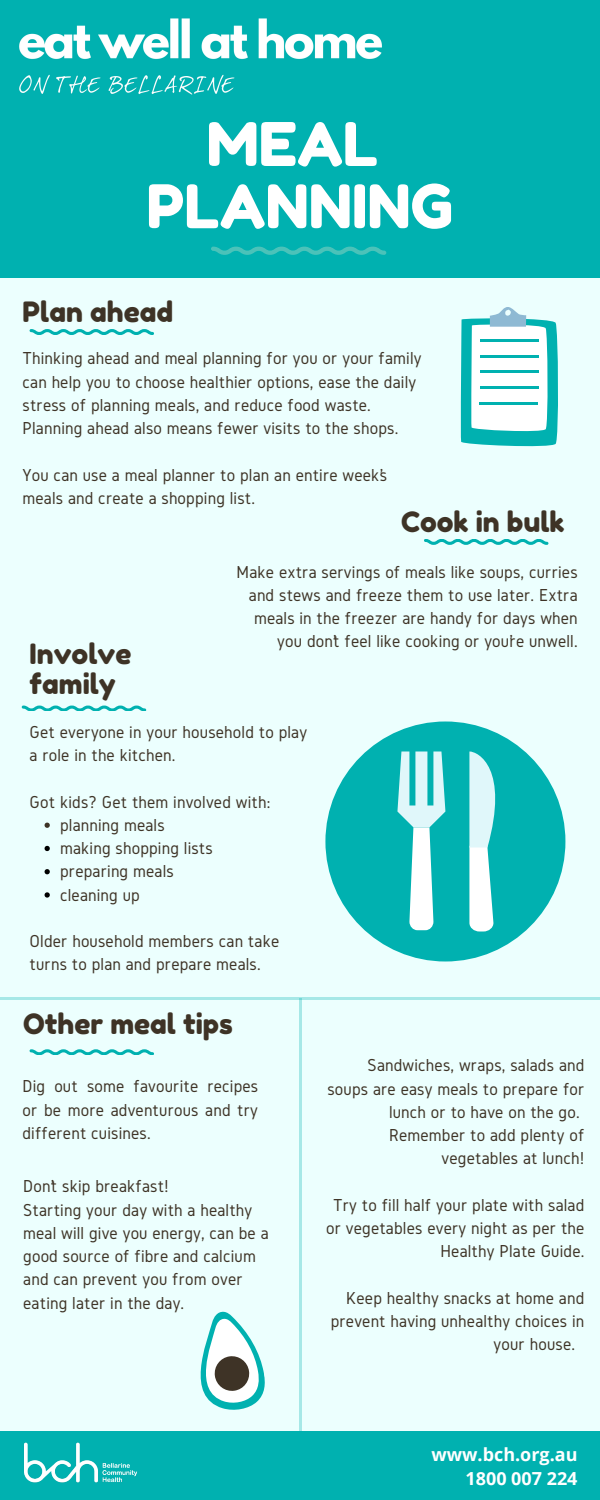
<style>
.page{position:relative;width:600px;height:1500px;background:#ecfffe}
.page>*{position:absolute;margin:0;border:0;box-sizing:border-box;transform-origin:0 0}
.t1{font:60px/62.2px "Fredoka One";color:#fff;text-align:center}
.t2{font:28px/30px "Fredoka One";color:#3e3326}
.t3{font:18px/23.2px "Gidole";letter-spacing:.01em;color:#3e3326}
.t4{font:700 18px/24.8px "Open Sans";color:#fff;text-align:right}
</style>
<div class="page">
<hr style="left:299px;top:998px;width:3px;height:502px;background:#00b1b0">
<div style="left:0;top:0;width:600px;height:278px;background:#00b1b0"></div>
<svg style="left:211px;top:247px;width:175px;height:8px"></svg>
<svg style="left:30px;top:1049px;width:124px;height:6px"></svg>
<div style="left:0;top:1431px;width:600px;height:69px;background:#00b1b0"></div>
<hr style="left:0;top:997px;width:600px;height:3px;background:#00b1b0">
<img style="left:24px;top:1442px;width:113px;height:41px">
<img style="left:19px;top:18px;width:363px;height:77px">
<svg style="left:45px;top:823px;width:5px;height:5px"></svg>
<svg style="left:45px;top:846px;width:5px;height:5px"></svg>
<svg style="left:45px;top:869px;width:5px;height:5px"></svg>
<svg style="left:45px;top:892px;width:5px;height:6px"></svg>
<svg style="left:30px;top:329px;width:124px;height:5px"></svg>
<svg style="left:424px;top:539px;width:124px;height:5px"></svg>
<svg style="left:22px;top:706px;width:124px;height:5px"></svg>
<div style="left:325px;top:722px;width:240px;height:240px;background:#00b1b0;border-radius:50%"></div>
<svg style="left:397px;top:752px;width:99px;height:180px"></svg>
<svg style="left:200px;top:1311px;width:65px;height:99px"></svg>
<svg style="left:460px;top:307px;width:98px;height:140px;background:#9ee0e1"></svg>
<h1 class="t1" style="left:147px;top:113px;width:308px">MEAL<br>PLANNING</h1>
<h2 class="t2" style="left:23px;top:297px;width:152px">Plan ahead</h2>
<p class="t3" style="left:23px;top:346px;width:401px">Thinking ahead and meal planning for you or your family can help you to choose healthier options, ease the daily stress of planning meals, and reduce food waste.<br>Planning ahead also means fewer visits to the shops.</p>
<p class="t3" style="left:23px;top:463px;width:366px">You can use a meal planner to plan an entire week’s meals and create a shopping list.</p>
<h2 class="t2" style="left:30px;top:638px;width:103px">Involve family</h2>
<h2 class="t2" style="left:401px;top:507px;width:165px">Cook in bulk</h2>
<p class="t3" style="left:237px;top:560px;width:343px;text-align:right">Make extra servings of meals like soups, curries and stews and freeze them to use later. Extra meals in the freezer are handy for days when you don’t feel like cooking or you’re unwell.</p>
<p class="t3" style="left:30px;top:720px;width:279px">Get everyone in your household to play a role in the kitchen.</p>
<p class="t3" style="left:30px;top:790px;width:242px">Got kids? Get them involved with:</p>
<p class="t3" style="left:60px;top:813px;width:154px">planning meals making shopping lists preparing meals cleaning up</p>
<p class="t3" style="left:30px;top:929px;width:251px">Older household members can take turns to plan and prepare meals.</p>
<h2 class="t2" style="left:23px;top:1009px;width:211px">Other meal tips</h2>
<p class="t3" style="left:23px;top:1074px;width:237px;text-align:justify">Dig out some favourite recipes or be more adventurous and try different cuisines.</p>
<p class="t3" style="left:23px;top:1175px;width:247px">Don’t skip breakfast!<br>Starting your day with a healthy meal will give you energy, can be a good source of fibre and calcium and can prevent you from over eating later in the day.</p>
<p class="t3" style="left:327px;top:1054px;width:259px;text-align:right">Sandwiches, wraps, salads and soups are easy meals to prepare for lunch or to have on the go.<br>Remember to add plenty of vegetables at lunch!</p>
<p class="t3" style="left:326px;top:1193px;width:260px;text-align:right">Try to fill half your plate with salad or vegetables every night as per the<br>Healthy Plate Guide.</p>
<p class="t3" style="left:346px;top:1286px;width:240px">Keep healthy snacks at home and</p>
<p class="t3" style="left:331px;top:1309px;width:255px">prevent having unhealthy choices in</p>
<p class="t3" style="left:494px;top:1333px;width:83px">your house.</p>
<p class="t4" style="left:431px;top:1441px;width:148px">www.bch.org.au<br>1800 007 224</p>
</div>
